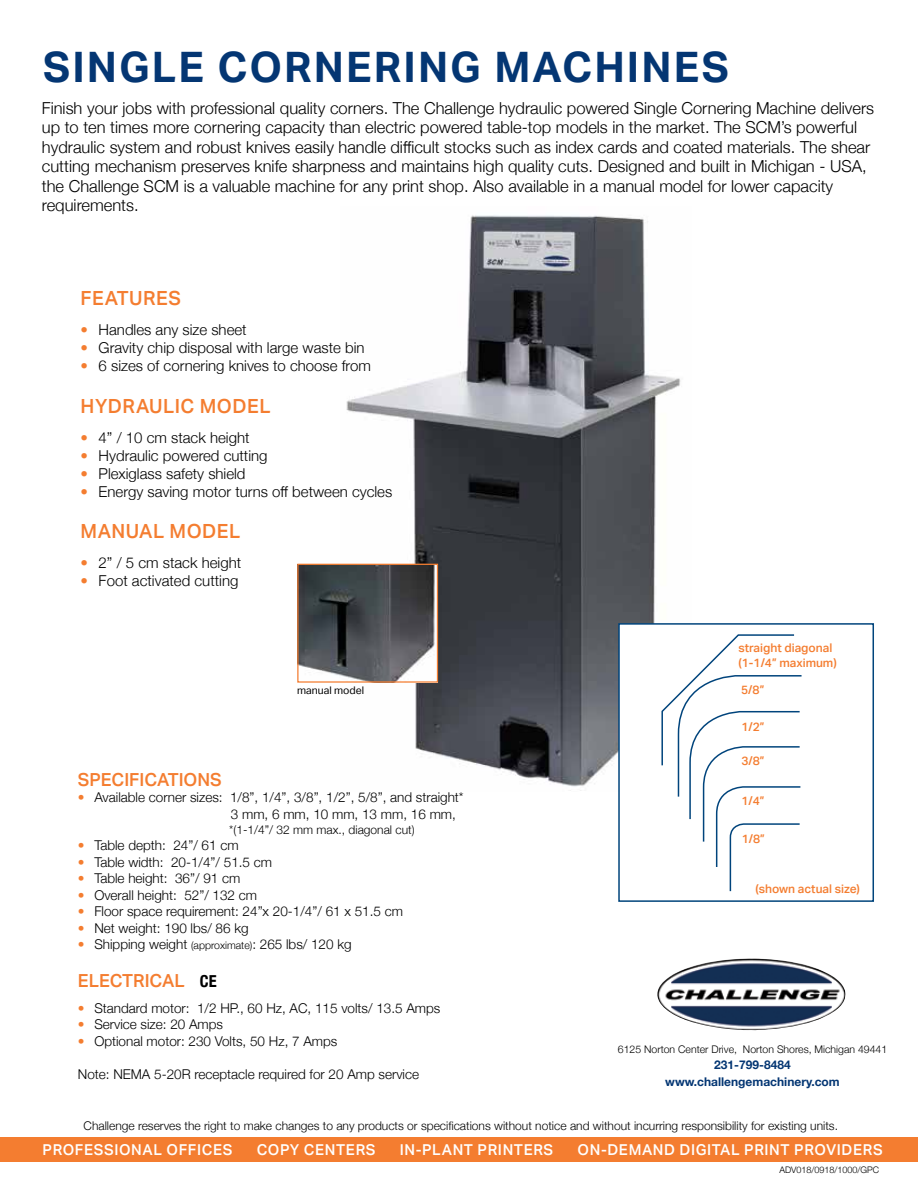
<style>
.page{position:relative;width:918px;height:1188px;background:#fff}
.page>*{position:absolute;margin:0;border:0;box-sizing:border-box;transform-origin:0 0}
.t1{font:700 42px "Aktiv Grotesk";letter-spacing:.05em;color:#043673}
.t2{font:500 19.5px "Aktiv Grotesk";letter-spacing:.025em;color:#f47d30}
.t3{font:500 18px "Aktiv Grotesk";color:#f47d30}
.t4{font:300 16.5px/19.5px "Helvetica Neue";color:#000}
.t5{font:300 15px "Helvetica Neue";color:#000}
.t6{font:500 15px "Aktiv Grotesk";letter-spacing:.04em;color:#fff}
.t7{font:300 13.5px/16.5px "Helvetica Neue";color:#000}
.t8{font:300 12px "Helvetica Neue";color:#000}
.t9{font:500 12px/14.4px "Aktiv Grotesk";color:#f47d30}
.t10{font:700 12px/16.5px "Helvetica Neue";color:#043673;text-align:center}
.t11{font:300 10.5px "Helvetica Neue";color:#000}
.t12{font:10.5px "Aktiv Grotesk";color:#000}
.t13{font:300 9px "Helvetica Neue";color:#000}
.s1{color:#f47d30}
.s2{font-size:10.5px}
.s3{font-family:"Helvetica Neue";font-weight:700;font-stretch:condensed;font-size:16.5px;color:#000}
</style>
<div class="page">
<img style="left:340px;top:215px;width:341px;height:576px">
<img style="left:657px;top:958px;width:189px;height:72px">
<div style="left:618px;top:623px;width:256px;height:279px;background:#fff;border:2px solid #00447c"></div>
<svg style="left:661px;top:634px;width:141px;height:258px"></svg>
<div style="left:0;top:1137px;width:918px;height:25px;background:#f47d30"></div>
<img style="left:299px;top:566px;width:137px;height:115px">
<div style="left:297px;top:564px;width:141px;height:119px;border:1px solid #f47d30"></div>
<h1 class="t1" style="left:43px;top:43px;width:687px">SINGLE CORNERING MACHINES</h1>
<p class="t4" style="left:42px;top:97px;width:834px">Finish your jobs with professional quality corners. The Challenge hydraulic powered Single Cornering Machine delivers up to ten times more cornering capacity than electric powered table-top models in the market. The SCM’s powerful hydraulic system and robust knives easily handle difficult stocks such as index cards and coated materials. The shear cutting mechanism preserves knife sharpness and maintains high quality cuts. Designed and built in Michigan - USA, the Challenge SCM is a valuable machine for any print shop. Also available in a manual model for lower capacity requirements.</p>
<p class="t2" style="left:81px;top:287px;width:102px">FEATURES</p>
<p class="t5" style="left:81px;top:318px;width:168px"><span class="s1">•</span> Handles any size sheet</p>
<p class="t5" style="left:81px;top:336px;width:285px"><span class="s1">•</span> Gravity chip disposal with large waste bin</p>
<p class="t5" style="left:81px;top:354px;width:292px"><span class="s1">•</span> 6 sizes of cornering knives to choose from</p>
<p class="t2" style="left:81px;top:394px;width:192px">HYDRAULIC MODEL</p>
<p class="t5" style="left:81px;top:425px;width:170px"><span class="s1">•</span> 4” / 10 cm stack height</p>
<p class="t5" style="left:81px;top:443px;width:188px"><span class="s1">•</span> Hydraulic powered cutting</p>
<p class="t5" style="left:81px;top:461px;width:166px"><span class="s1">•</span> Plexiglass safety shield</p>
<p class="t5" style="left:81px;top:479px;width:313px"><span class="s1">•</span> Energy saving motor turns off between cycles</p>
<p class="t2" style="left:81px;top:520px;width:161px">MANUAL MODEL</p>
<p class="t5" style="left:81px;top:551px;width:162px"><span class="s1">•</span> 2” / 5 cm stack height</p>
<p class="t5" style="left:81px;top:569px;width:159px"><span class="s1">•</span> Foot activated cutting</p>
<p class="t12" style="left:297px;top:684px;width:68px">manual model</p>
<p class="t3" style="left:78px;top:769px;width:146px">SPECIFICATIONS</p>
<p class="t7" style="left:231px;top:788px;width:234px;text-indent:-153px"><span class="s1">•</span> Available corner sizes: 1/8”, 1/4”, 3/8”, 1/2”, 5/8”, and straight*<br>3 mm, 6 mm, 10 mm, 13 mm, 16 mm,</p>
<p class="t8" style="left:229px;top:820px;width:187px">*(1-1/4”/ 32 mm max., diagonal cut)</p>
<p class="t7" style="left:78px;top:836px;width:162px"><span class="s1">•</span> Table depth: 24”/ 61 cm</p>
<p class="t7" style="left:78px;top:852px;width:196px"><span class="s1">•</span> Table width: 20-1/4”/ 51.5 cm</p>
<p class="t7" style="left:78px;top:869px;width:164px"><span class="s1">•</span> Table height: 36”/ 91 cm</p>
<p class="t7" style="left:78px;top:885px;width:181px"><span class="s1">•</span> Overall height: 52”/ 132 cm</p>
<p class="t7" style="left:78px;top:902px;width:327px"><span class="s1">•</span> Floor space requirement: 24”x 20-1/4”/ 61 x 51.5 cm</p>
<p class="t7" style="left:78px;top:918px;width:172px"><span class="s1">•</span> Net weight: 190 lbs/ 86 kg</p>
<p class="t7" style="left:78px;top:935px;width:275px"><span class="s1">•</span> Shipping weight <span class="s2">(approximate)</span>: 265 lbs/ 120 kg</p>
<p class="t3" style="left:78px;top:970px;width:140px">ELECTRICAL <span class="s3">CE</span></p>
<p class="t7" style="left:78px;top:999px;width:364px"><span class="s1">•</span> Standard motor: 1/2 HP., 60 Hz, AC, 115 volts/ 13.5 Amps</p>
<p class="t7" style="left:78px;top:1015px;width:147px"><span class="s1">•</span> Service size: 20 Amps</p>
<p class="t7" style="left:78px;top:1032px;width:261px"><span class="s1">•</span> Optional motor: 230 Volts, 50 Hz, 7 Amps</p>
<p class="t7" style="left:78px;top:1065px;width:343px">Note: NEMA 5-20R receptacle required for 20 Amp service</p>
<p class="t9" style="left:738px;top:641px;width:100px">straight diagonal (1-1/4” maximum)</p>
<p class="t9" style="left:741px;top:683px;width:25px">5/8”</p>
<p class="t9" style="left:741px;top:719px;width:25px">1/2”</p>
<p class="t9" style="left:741px;top:754px;width:25px">3/8”</p>
<p class="t9" style="left:741px;top:794px;width:25px">1/4”</p>
<p class="t9" style="left:742px;top:831px;width:25px">1/8”</p>
<p class="t9" style="left:755px;top:882px;width:106px">(shown actual size)</p>
<p class="t11" style="left:618px;top:1040px;width:271px">6125 Norton Center Drive, Norton Shores, Michigan 49441</p>
<p class="t10" style="left:665px;top:1057px;width:176px">231-799-8484 www.challengemachinery.com</p>
<p class="t8" style="left:84px;top:1116px;width:756px">Challenge reserves the right to make changes to any products or specifications without notice and without incurring responsibility for existing units.</p>
<p class="t6" style="left:43px;top:1141px;width:191px">PROFESSIONAL OFFICES</p>
<p class="t6" style="left:257px;top:1141px;width:120px">COPY CENTERS</p>
<p class="t6" style="left:400px;top:1141px;width:155px">IN-PLANT PRINTERS</p>
<p class="t6" style="left:578px;top:1141px;width:307px">ON-DEMAND DIGITAL PRINT PROVIDERS</p>
<p class="t13" style="left:779px;top:1162px;width:101px">ADV018/0918/1000/GPC</p>
</div>
